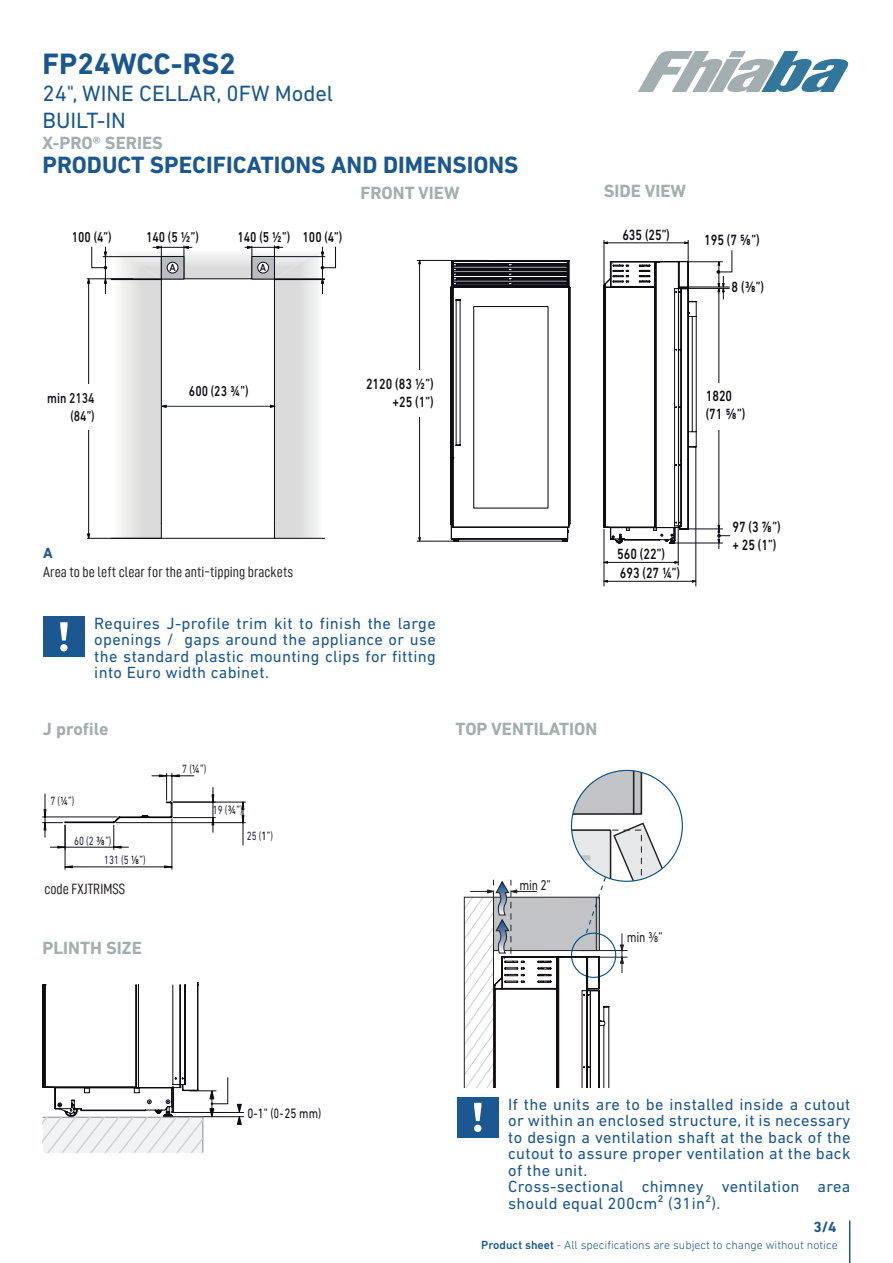
<style>
.page{position:relative;width:893px;height:1263px;background:#fff}
.page>*{position:absolute;margin:0;border:0;box-sizing:border-box;transform-origin:0 0}
.Product_code{font:700 30px "DIN Next LT Pro";color:#1b578f}
.Sottotitolo{font:700 24px "DIN Next LT Pro";color:#1b5790}
.Sigla{font:22.5px "DIN Next LT Pro";color:#1b578f}
.Serie{font:22.5px "DIN Next LT Pro";color:#1b578f}
.Serie-2{font:700 18px "DIN Next LT Pro";color:#a2aeaf}
.t1{font:16.5px/16.5px "DIN Next LT Pro";letter-spacing:.02em;color:#1b5790;text-align:justify}
.t2{font:500 15px/18px "DIN Next LT Pro";color:#0d0b14;scale:.8 1}
.Information{font:15px "D DIN Condensed";color:#231f20}
.t3{font:500 15px/18px "DIN Next LT Pro";color:#0e0c15;text-align:right;scale:.8 1}
.Titolo_information{font:700 15px "DIN Next LT Pro";color:#1b5790}
.t4{font:500 14.55px "DIN Next LT Pro";color:#0d0c14;scale:.8 1}
.t5{font:500 14.55px/17.4px "DIN Next LT Pro";color:#161419;text-align:right;scale:.8 1}
.t6{font:14.55px "DIN Next LT Pro";letter-spacing:-.02em;color:#231f20;scale:.8 1}
.t7{font:13.8px "DIN Next LT Pro";color:#0d0b14;scale:.8 1}
.t8{font:12.15px/19.6px "DIN Next LT Pro";color:#1d244e;scale:.75 1}
.t9{font:300 12px "DIN Next LT Pro";color:#1b5790}
.t10{font:500 10.2px "DIN Next LT Pro";color:#0d0c14}
.s1{font-size:12.3px;color:#000001}
.s2{font-size:12.3px;color:#0e0c15}
.s3{font-weight:500}
</style>
<div class="page">
<hr style="left:849px;top:1220px;width:1px;height:43px;background:#1b5790">
<svg style="left:638px;top:51px;width:211px;height:41px"></svg>
<hr style="left:688px;top:261px;width:34px;height:1px;background:#0d0b14">
<hr style="left:688px;top:287px;width:41px;height:1px;background:#0d0b14">
<hr style="left:688px;top:288px;width:41px;height:1px;background:#0d0b14">
<hr style="left:673px;top:543px;width:49px;height:1px;background:#0d0b14">
<hr style="left:688px;top:529px;width:34px;height:1px;background:#0d0b14">
<hr style="left:719px;top:467px;width:1px;height:82px;background:#0d0b14">
<hr style="left:719px;top:288px;width:1px;height:179px;background:#0d0b14">
<hr style="left:604px;top:243px;width:84px;height:1px;background:#0d0b14">
<hr style="left:604px;top:240px;width:1px;height:47px;background:#0d0b14">
<hr style="left:688px;top:240px;width:1px;height:47px;background:#0d0b14">
<hr style="left:604px;top:562px;width:74px;height:1px;background:#0d0b14">
<hr style="left:604px;top:581px;width:92px;height:1px;background:#0d0b14">
<hr style="left:604px;top:529px;width:1px;height:57px;background:#0d0b14">
<hr style="left:696px;top:446px;width:1px;height:140px;background:#0d0b14">
<hr style="left:678px;top:525px;width:1px;height:40px;background:#0d0b14">
<svg style="left:716px;top:250px;width:16px;height:49px"></svg>
<div style="left:699px;top:383px;width:54px;height:46px;background:#fff"></div>
<svg style="left:717px;top:525px;width:13px;height:18px"></svg>
<svg style="left:604px;top:261px;width:93px;height:282px"></svg>
<svg style="left:111px;top:283px;width:214px;height:256px"></svg>
<hr style="left:87px;top:538px;width:187px;height:1px;background:#0d0b14">
<hr style="left:88px;top:279px;width:1px;height:259px;background:#0d0b14">
<hr style="left:322px;top:247px;width:1px;height:47px;background:#0d0b14">
<hr style="left:162px;top:406px;width:113px;height:1px;background:#202d3b">
<svg style="left:161px;top:405px;width:5px;height:3px"></svg>
<svg style="left:270px;top:405px;width:5px;height:3px"></svg>
<hr style="left:105px;top:247px;width:1px;height:47px;background:#0d0b14">
<svg style="left:87px;top:246px;width:249px;height:37px"></svg>
<div style="left:43px;top:384px;width:57px;height:45px;background:#fff"></div>
<hr style="left:417px;top:260px;width:73px;height:1px;background:#0e0c15">
<hr style="left:417px;top:541px;width:150px;height:1px;background:#0e0c15">
<hr style="left:419px;top:260px;width:1px;height:281px;background:#0e0c15">
<svg style="left:450px;top:260px;width:120px;height:281px"></svg>
<div style="left:360px;top:370px;width:79px;height:46px;background:#fff"></div>
<div style="left:457px;top:1097px;width:41px;height:41px;background:#1b5790"></div>
<svg style="left:474px;top:1103px;width:7px;height:29px"></svg>
<hr style="left:171px;top:1116px;width:73px;height:1px;background:#0d0b14">
<hr style="left:172px;top:1112px;width:72px;height:1px;background:#0d0b14">
<svg style="left:43px;top:982px;width:185px;height:171px"></svg>
<svg style="left:43px;top:1117px;width:159px;height:36px;fill:#f2f3f4"></svg>
<svg style="left:237px;top:1104px;width:4px;height:20px"></svg>
<svg style="left:572px;top:770px;width:70px;height:45px"></svg>
<hr style="left:633px;top:770px;width:1px;height:44px;background:#231f20">
<svg style="left:464px;top:821px;width:212px;height:266px"></svg>
<div style="left:43px;top:617px;width:42px;height:40px;background:#1b5790"></div>
<svg style="left:60px;top:622px;width:8px;height:29px"></svg>
<hr style="left:173px;top:817px;width:42px;height:1px;background:#0e0c15">
<svg style="left:212px;top:787px;width:2px;height:45px"></svg>
<hr style="left:173px;top:802px;width:72px;height:1px;background:#0e0c15">
<hr style="left:116px;top:822px;width:129px;height:1px;background:#0e0c15">
<svg style="left:242px;top:803px;width:2px;height:42px"></svg>
<hr style="left:172px;top:819px;width:1px;height:50px;background:#0e0c15">
<hr style="left:65px;top:825px;width:1px;height:44px;background:#0e0c15">
<hr style="left:65px;top:867px;width:107px;height:1px;background:#0e0c15">
<svg style="left:43px;top:773px;width:151px;height:77px"></svg>
<p class="Product_code" style="left:43px;top:46px;width:195px">FP24WCC-RS2</p>
<p class="Sigla" style="left:43px;top:80px;width:292px">24", WINE CELLAR, 0FW Model</p>
<p class="Serie" style="left:43px;top:107px;width:85px">BUILT-IN</p>
<p class="Serie-2" style="left:43px;top:132px;width:122px">X-PRO® SERIES</p>
<p class="Sottotitolo" style="left:43px;top:150px;width:477px">PRODUCT SPECIFICATIONS AND DIMENSIONS</p>
<p class="t4" style="left:72px;top:228px;width:51px">100 (4”)</p>
<p class="t4" style="left:146px;top:228px;width:67px">140 (5 ½”)</p>
<p class="t4" style="left:238px;top:228px;width:132px">140 (5 ½”) 100 (4”)</p>
<p class="t10" style="left:169px;top:261px;width:8px">A</p>
<p class="t10" style="left:260px;top:261px;width:8px">A</p>
<p class="Serie-2" style="left:360px;top:182px;width:101px">FRONT VIEW</p>
<p class="Serie-2" style="left:604px;top:181px;width:84px">SIDE VIEW</p>
<p class="t2" style="left:622px;top:226px;width:61px">635 (25”)</p>
<p class="t2" style="left:704px;top:231px;width:71px">195 (7 ⅝”)</p>
<p class="t2" style="left:731px;top:278px;width:42px">8 (⅜”)</p>
<p class="t5" style="left:47px;top:389px;width:61px">min 2134 (84”)</p>
<p class="t4" style="left:189px;top:383px;width:76px">600 (23 ¾”)</p>
<p class="t3" style="left:366px;top:375px;width:86px">2120 (83 ½”) +25 (1”)</p>
<p class="t2" style="left:706px;top:387px;width:51px">1820 (71 ⅝”)</p>
<p class="Titolo_information" style="left:43px;top:544px;width:11px">A</p>
<p class="Information" style="left:43px;top:563px;width:251px">Area to be left clear for the anti-tipping brackets</p>
<p class="t1" style="left:94px;top:615px;width:343px">Requires J-profile trim kit to finish the large openings / gaps around the appliance or use the standard plastic mounting clips for fitting into Euro width cabinet.</p>
<p class="Serie-2" style="left:43px;top:718px;width:68px">J profile</p>
<p class="t8" style="left:50px;top:791px;width:34px">7 (<span class="s1">¼</span><span class="s2">”</span>)</p>
<p class="t8" style="left:104px;top:830px;width:57px;text-indent:-30px">60 (2 <span class="s1">⅜</span><span class="s2">”</span>)<br>131 (5 <span class="s1">⅛</span><span class="s2">”</span>)</p>
<p class="Information" style="left:44px;top:881px;width:82px">code FXJTRIMSS</p>
<p class="Serie-2" style="left:43px;top:937px;width:101px">PLINTH SIZE</p>
<p class="t8" style="left:182px;top:759px;width:34px">7 (<span class="s1">¼</span><span class="s2">”</span>)</p>
<p class="t8" style="left:213px;top:800px;width:41px">19 (<span class="s1">¾</span><span class="s2">”</span>)</p>
<p class="t8" style="left:247px;top:826px;width:36px">25 (<span class="s1">1</span><span class="s2">”</span>)</p>
<p class="Serie-2" style="left:456px;top:718px;width:143px">TOP VENTILATION</p>
<p class="t6" style="left:520px;top:876px;width:40px">min 2”</p>
<p class="t2" style="left:617px;top:545px;width:61px">560 (22”)</p>
<p class="t2" style="left:620px;top:563px;width:77px">693 (27 ¼”)</p>
<p class="t6" style="left:627px;top:929px;width:46px">min ⅜”</p>
<p class="t2" style="left:732px;top:518px;width:62px">97 (3 ⅞”) + 25 (1”)</p>
<p class="t7" style="left:248px;top:1105px;width:94px">0-1” (0 - 25 mm)</p>
<p class="t1" style="left:508px;top:1095px;width:344px">If the units are to be installed inside a cutout or within an enclosed structure, it is necessary to design a ventilation shaft at the back of the cutout to assure proper ventilation at the back of the unit.</p>
<p class="t1" style="left:508px;top:1178px;width:344px">Cross-sectional chimney ventilation area should equal 200cm² (31in²).</p>
<p class="t9" style="left:481px;top:1238px;width:358px"><span class="s3">Product sheet</span> - All specifications are subject to change without notice</p>
<p class="Titolo_information" style="left:813px;top:1218px;width:25px">3/4</p>
</div>
